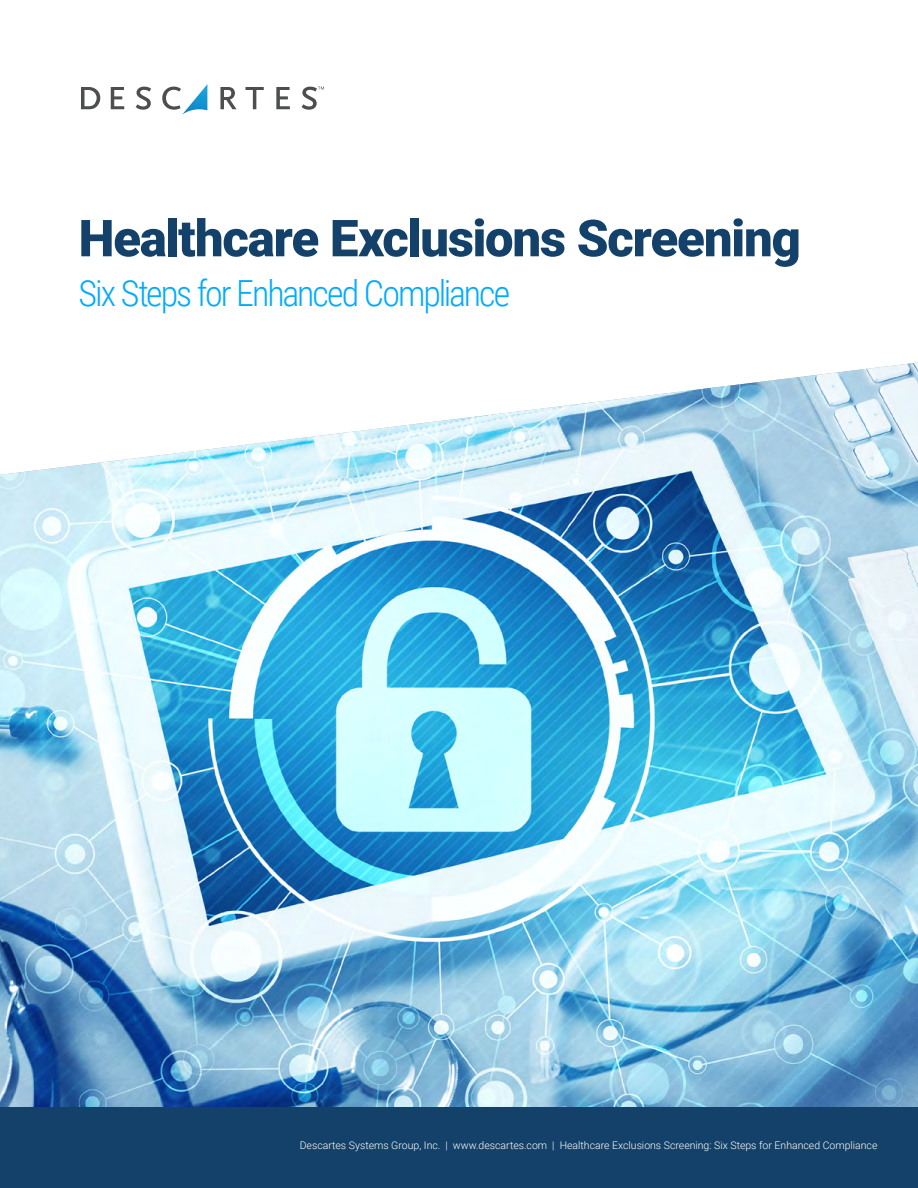
<style>
.page{position:relative;width:918px;height:1188px;background:#fff}
.page>*{position:absolute;margin:0;border:0;box-sizing:border-box;transform-origin:0 0}
.t1{font:900 51px "Roboto";letter-spacing:-.025em;color:#134169}
.t2{font:300 36px "Roboto Condensed";letter-spacing:-.055em;color:#0af}
.t3{font:300 10.5px "Roboto";color:#fff}
</style>
<div class="page">
<img style="left:0;top:363px;width:918px;height:744px">
<svg style="left:111px;top:87px;width:13px;height:22px"></svg>
<svg style="left:136px;top:87px;width:15px;height:23px"></svg>
<svg style="left:162px;top:85px;width:45px;height:30px"></svg>
<svg style="left:81px;top:87px;width:19px;height:22px"></svg>
<svg style="left:220px;top:87px;width:17px;height:22px"></svg>
<svg style="left:245px;top:87px;width:19px;height:22px"></svg>
<svg style="left:276px;top:87px;width:14px;height:22px"></svg>
<svg style="left:302px;top:87px;width:22px;height:23px"></svg>
<div style="left:0;top:1107px;width:918px;height:81px;background:#134169"></div>
<h1 class="t1" style="left:79px;top:202px;width:724px">Healthcare Exclusions Screening</h1>
<h2 class="t2" style="left:79px;top:268px;width:433px">Six Steps for Enhanced Compliance</h2>
<p class="t3" style="left:300px;top:1138px;width:579px">Descartes Systems Group, Inc. | www.descartes.com | Healthcare Exclusions Screening: Six Steps for Enhanced Compliance</p>
</div>
